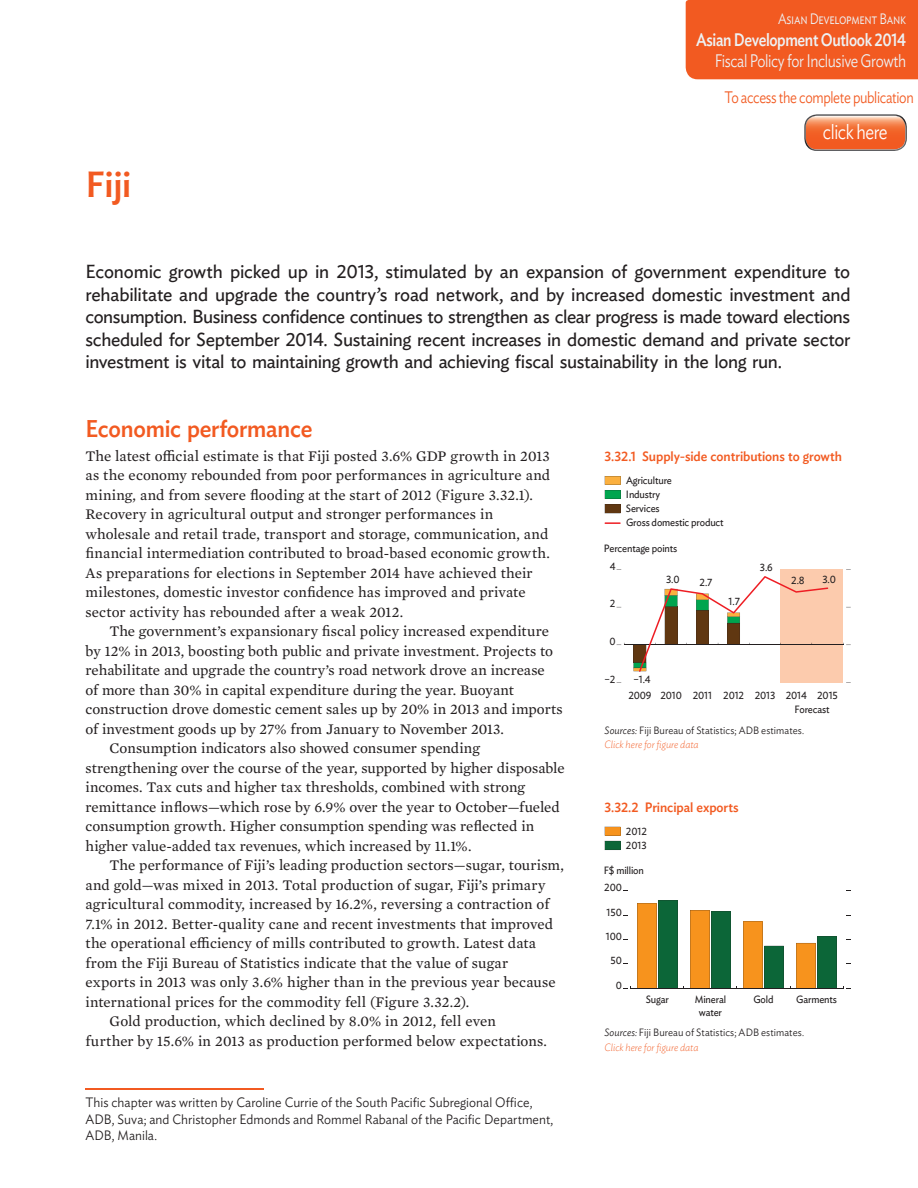
<style>
.page{position:relative;width:918px;height:1188px;background:#fff}
.page>*{position:absolute;margin:0;border:0;box-sizing:border-box;transform-origin:0 0}
.t1{font:500 36px "Ideal Sans";color:#f25a21}
.t2{font:500 24px "Ideal Sans";letter-spacing:-.01em;color:#f25a21;scale:.95 1}
.t3{font:300 21px "Ideal Sans";letter-spacing:-.025em;color:#fff;scale:.83 1}
.t4{font:18.75px/22.5px "Ideal Sans";letter-spacing:-.02em;color:#231f20;text-align:justify}
.t5{font:300 18px "Ideal Sans";letter-spacing:-.025em;color:#edf1f3;scale:.83 1}
.t6{font:500 18px "Ideal Sans";letter-spacing:-.025em;color:#edf1f3;scale:.83 1}
.t7{font:300 16.5px "Ideal Sans";letter-spacing:-.03em;color:#f25a21;scale:.83 1}
.t8{font:15px/19.5px "Mercury Text G2";color:#231f20}
.t9{font:300 15px "Ideal Sans";letter-spacing:-.025em;color:#edf1f3;scale:.83 1}
.t10{font:300 13.5px/16.2px "Ideal Sans";color:#231f20;scale:.95 1}
.t11{font:500 13.5px "Ideal Sans";letter-spacing:-.005em;color:#f25a21;scale:.95 1}
.t12{font:10.5px/14.1px "Ideal Sans";letter-spacing:-.015em;color:#231f20;scale:.95 1}
.t13{font:300 10.5px/14.4px "Ideal Sans";letter-spacing:.01em;color:#231f20;scale:.95 1}
.s1{font-style:italic}
.s2{font-weight:200;font-style:italic;color:#f25a21}
</style>
<div class="page">
<hr style="left:86px;top:1088px;width:178px;height:1px;background:#f25a21">
<div style="left:781px;top:569px;width:62px;height:114px;background:#fccbad"></div>
<svg style="left:605px;top:522px;width:16px;height:2px"></svg>
<svg style="left:605px;top:476px;width:15px;height:37px"></svg>
<hr style="left:624px;top:644px;width:219px;height:1px;background:#231f20">
<svg style="left:633px;top:576px;width:195px;height:96px"></svg>
<svg style="left:605px;top:827px;width:15px;height:23px"></svg>
<svg style="left:623px;top:900px;width:55px;height:89px"></svg>
<svg style="left:690px;top:910px;width:41px;height:78px;background:#837e30"></svg>
<svg style="left:743px;top:922px;width:41px;height:66px"></svg>
<svg style="left:790px;top:936px;width:47px;height:52px"></svg>
<hr style="left:631px;top:988px;width:212px;height:1px;background:#231f20">
<div style="left:686px;top:0;width:232px;height:79px;background:#f25a21"></div>
<img style="left:804px;top:114px;width:103px;height:37px">
<img style="left:805px;top:116px;width:101px;height:34px">
<h1 class="t1" style="left:86px;top:157px;width:47px">Fiji</h1>
<p class="t9" style="left:778px;top:7px;width:156px">Asian Development Bank</p>
<p class="t6" style="left:696px;top:25px;width:255px">Asian Development Outlook 2014</p>
<p class="t5" style="left:715px;top:47px;width:232px">Fiscal Policy for Inclusive Growth</p>
<p class="t7" style="left:725px;top:85px;width:230px">To access the complete publication</p>
<h3 class="t3" style="left:823px;top:116px;width:79px">click here</h3>
<p class="t4" style="left:86px;top:259px;width:767px">Economic growth picked up in 2013, stimulated by an expansion of government expenditure to rehabilitate and upgrade the country’s road network, and by increased domestic investment and consumption. Business confidence continues to strengthen as clear progress is made toward elections scheduled for September 2014. Sustaining recent increases in domestic demand and private sector investment is vital to maintaining growth and achieving fiscal sustainability in the long run.</p>
<h2 class="t2" style="left:86px;top:410px;width:240px">Economic performance</h2>
<p class="t8" style="left:86px;top:445px;width:466px">The latest official estimate is that Fiji posted 3.6% GDP growth in 2013 as the economy rebounded from poor performances in agriculture and mining, and from severe flooding at the start of 2012 (Figure 3.32.1).<br>Recovery in agricultural output and stronger performances in wholesale and retail trade, transport and storage, communication, and financial intermediation contributed to broad-based economic growth.<br>As preparations for elections in September 2014 have achieved their milestones, domestic investor confidence has improved and private sector activity has rebounded after a weak 2012.</p>
<p class="t8" style="left:110px;top:620px;width:441px">The government’s expansionary fiscal policy increased expenditure</p>
<p class="t8" style="left:86px;top:640px;width:469px">by 12% in 2013, boosting both public and private investment. Projects to</p>
<p class="t8" style="left:86px;top:659px;width:461px">rehabilitate and upgrade the country’s road network drove an increase</p>
<p class="t8" style="left:86px;top:679px;width:430px">of more than 30% in capital expenditure during the year. Buoyant</p>
<p class="t8" style="left:86px;top:698px;width:479px">construction drove domestic cement sales up by 20% in 2013 and imports</p>
<p class="t8" style="left:86px;top:718px;width:420px">of investment goods up by 27% from January to November 2013.</p>
<p class="t8" style="left:110px;top:737px;width:372px">Consumption indicators also showed consumer spending</p>
<p class="t8" style="left:86px;top:757px;width:481px">strengthening over the course of the year, supported by higher disposable</p>
<p class="t8" style="left:86px;top:776px;width:441px">incomes. Tax cuts and higher tax thresholds, combined with strong</p>
<p class="t8" style="left:86px;top:796px;width:476px">remittance inflows—which rose by 6.9% over the year to October—fueled</p>
<p class="t8" style="left:86px;top:815px;width:450px">consumption growth. Higher consumption spending was reflected in</p>
<p class="t8" style="left:86px;top:835px;width:388px">higher value-added tax revenues, which increased by 11.1%.</p>
<p class="t8" style="left:110px;top:854px;width:456px">The performance of Fiji’s leading production sectors—sugar, tourism,</p>
<p class="t8" style="left:86px;top:874px;width:462px">and gold—was mixed in 2013. Total production of sugar, Fiji’s primary</p>
<p class="t8" style="left:86px;top:893px;width:465px">agricultural commodity, increased by 16.2%, reversing a contraction of</p>
<p class="t8" style="left:86px;top:913px;width:469px">7.1% in 2012. Better-quality cane and recent investments that improved</p>
<p class="t8" style="left:86px;top:932px;width:452px">the operational efficiency of mills contributed to growth. Latest data</p>
<p class="t8" style="left:86px;top:952px;width:424px">from the Fiji Bureau of Statistics indicate that the value of sugar</p>
<p class="t8" style="left:86px;top:971px;width:472px">exports in 2013 was only 3.6% higher than in the previous year because</p>
<p class="t8" style="left:86px;top:991px;width:385px">international prices for the commodity fell (Figure 3.32.2).</p>
<p class="t8" style="left:110px;top:1010px;width:388px">Gold production, which declined by 8.0% in 2012, fell even</p>
<p class="t8" style="left:86px;top:1030px;width:463px">further by 15.6% in 2013 as production performed below expectations.</p>
<p class="t10" style="left:86px;top:1093px;width:494px">This chapter was written by Caroline Currie of the South Pacific Subregional Office,<br>ADB, Suva; and Christopher Edmonds and Rommel Rabanal of the Pacific Department,<br>ADB, Manila.</p>
<p class="t11" style="left:605px;top:446px;width:251px">3.32.1 Supply-side contributions to growth</p>
<p class="t12" style="left:626px;top:473px;width:104px">Agriculture<br>Industry<br>Services<br>Gross domestic product</p>
<p class="t12" style="left:604px;top:540px;width:79px">Percentage points</p>
<p class="t12" style="left:610px;top:558px;width:8px">4</p>
<p class="t12" style="left:610px;top:596px;width:7px">2</p>
<p class="t12" style="left:609px;top:634px;width:8px">0</p>
<p class="t12" style="left:605px;top:671px;width:13px">–2</p>
<p class="t12" style="left:666px;top:571px;width:16px">3.0</p>
<p class="t12" style="left:700px;top:575px;width:15px">2.7</p>
<p class="t12" style="left:634px;top:672px;width:20px">–1.4</p>
<p class="t12" style="left:729px;top:594px;width:13px">1.7</p>
<p class="t12" style="left:760px;top:560px;width:15px">3.6</p>
<p class="t12" style="left:791px;top:573px;width:16px">2.8</p>
<p class="t12" style="left:822px;top:571px;width:16px">3.0</p>
<p class="t12" style="left:794px;top:687px;width:47px;line-height:14.5px;text-indent:-166px">2009 2010 2011 2012 2013 2014 2015<br>Forecast</p>
<p class="t13" style="left:605px;top:722px;width:212px"><span class="s1">Sources:</span> Fiji Bureau of Statistics; ADB estimates.<br><span class="s2">Click here for figure data</span></p>
<p class="t11" style="left:604px;top:796px;width:143px">3.32.2 Principal exports</p>
<p class="t12" style="left:626px;top:823px;width:24px">2012<br>2013</p>
<p class="t12" style="left:604px;top:863px;width:44px">F$ million</p>
<p class="t12" style="left:604px;top:880px;width:20px">200</p>
<p class="t12" style="left:607px;top:904px;width:18px">150</p>
<p class="t12" style="left:606px;top:929px;width:18px">100</p>
<p class="t12" style="left:611px;top:953px;width:14px">50</p>
<p class="t12" style="left:616px;top:977px;width:8px">0</p>
<p class="t12" style="left:695px;top:992px;width:34px">Mineral</p>
<p class="t12" style="left:753px;top:992px;width:23px">Gold</p>
<p class="t12" style="left:796px;top:992px;width:44px">Garments</p>
<p class="t12" style="left:699px;top:1004px;width:26px">water</p>
<p class="t12" style="left:646px;top:992px;width:26px">Sugar</p>
<p class="t13" style="left:604px;top:1025px;width:212px"><span class="s1">Sources:</span> Fiji Bureau of Statistics; ADB estimates.<br><span class="s2">Click here for figure data</span></p>
</div>
